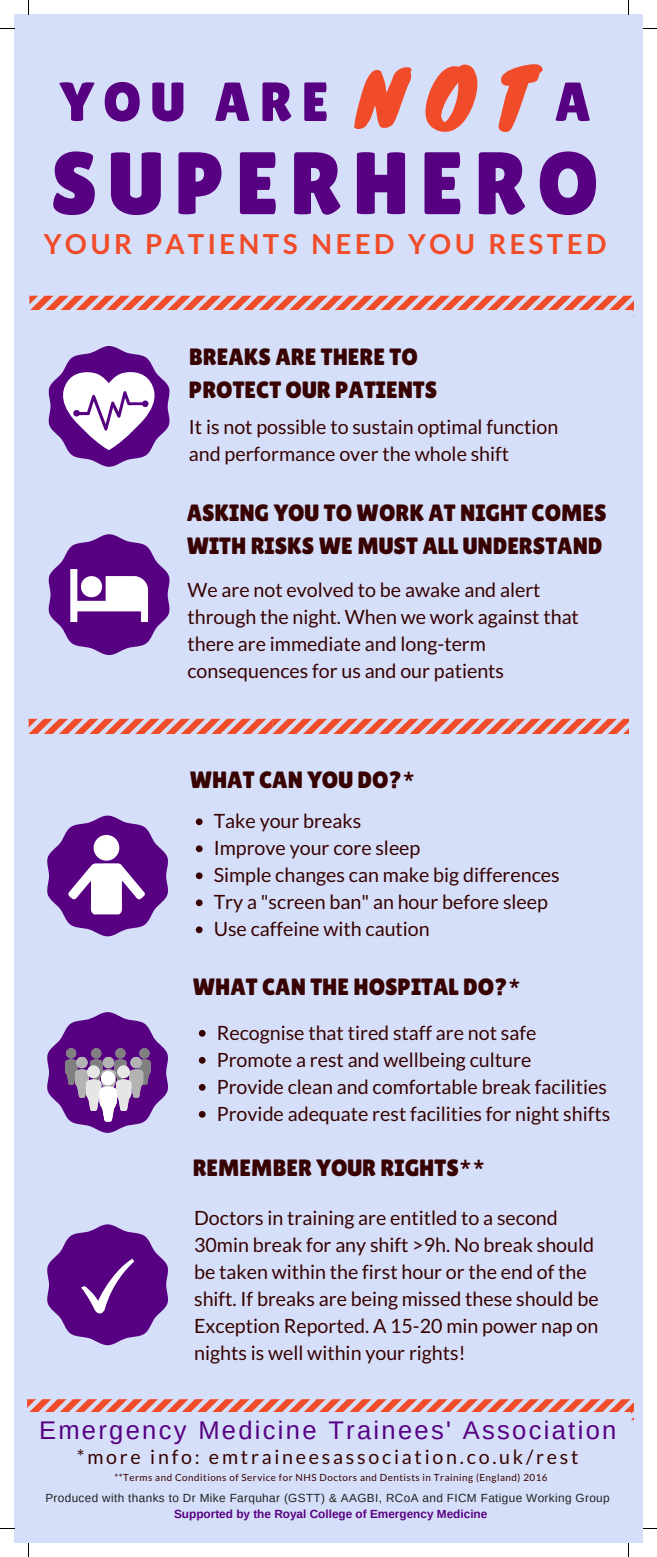
<style>
.page{position:relative;width:657px;height:1557px;background:#fff}
.page>*{position:absolute;margin:0;border:0;box-sizing:border-box;transform-origin:0 0}
.t1{font:88.4px "Lilita One";letter-spacing:.12em;color:#570182}
.t2{font:78.6px "Knewave";color:#f04c2a}
.t3{font:55px "Lilita One";letter-spacing:.17em;color:#570182}
.t4{font:700 27.5px "Lato";letter-spacing:.12em;color:#f04c2a}
.t5{font:25.5px "Arimo";letter-spacing:.09em;color:#570182}
.t6{font:23.6px/33px "Lilita One";color:#370201}
.t7{font:19.7px/27px "Lato";color:#370201}
.t8{font:19.7px "Lato";letter-spacing:.14em;color:#370201}
.t9{font:11.8px "Arimo";letter-spacing:.03em;color:#222}
.t10{font:700 11.8px "Arimo";color:#570182}
.t11{font:9.8px "Lato";letter-spacing:.05em;color:#370201}
</style>
<div class="page">
<div style="left:14px;top:14px;width:629px;height:1529px;background:#d6dff9"></div>
<svg style="left:196px;top:818px;width:6px;height:7px"></svg>
<svg style="left:196px;top:845px;width:6px;height:7px"></svg>
<svg style="left:196px;top:872px;width:6px;height:7px"></svg>
<svg style="left:196px;top:899px;width:6px;height:7px"></svg>
<svg style="left:196px;top:926px;width:6px;height:7px"></svg>
<svg style="left:199px;top:1030px;width:7px;height:6px"></svg>
<svg style="left:199px;top:1057px;width:7px;height:7px"></svg>
<svg style="left:199px;top:1084px;width:7px;height:6px"></svg>
<svg style="left:199px;top:1111px;width:7px;height:7px"></svg>
<svg style="left:29px;top:719px;width:599px;height:15px"></svg>
<svg style="left:29px;top:296px;width:605px;height:20px"></svg>
<div style="left:27px;top:310px;width:604px;height:6px;background:#d6dff9"></div>
<svg style="left:27px;top:1399px;width:606px;height:21px"></svg>
<div style="left:26px;top:1412px;width:605px;height:21px;background:#d6dff9"></div>
<svg style="left:49px;top:346px;width:121px;height:120px"></svg>
<svg style="left:47px;top:1012px;width:121px;height:120px"></svg>
<div style="left:101px;top:1071px;width:14px;height:14px;background:#fff;border-radius:50%"></div>
<svg style="left:49px;top:534px;width:121px;height:121px"></svg>
<svg style="left:47px;top:1224px;width:121px;height:121px"></svg>
<svg style="left:47px;top:815px;width:121px;height:121px"></svg>
<svg style="left:28px;top:0;width:1px;height:14px"></svg>
<svg style="left:0;top:28px;width:14px;height:1px"></svg>
<svg style="left:628px;top:0;width:1px;height:14px"></svg>
<svg style="left:643px;top:28px;width:14px;height:1px"></svg>
<svg style="left:628px;top:1543px;width:1px;height:14px"></svg>
<svg style="left:643px;top:1528px;width:14px;height:1px"></svg>
<svg style="left:28px;top:1543px;width:1px;height:14px"></svg>
<svg style="left:0;top:1528px;width:14px;height:1px"></svg>
<h2 class="t2" style="left:356px;top:34px;width:178px">NOT</h2>
<h3 class="t3" style="left:60px;top:70px;width:270px">YOU ARE</h3>
<h3 class="t3" style="left:554px;top:70px;width:38px">A</h3>
<h1 class="t1" style="left:51px;top:133px;width:549px">SUPERHERO</h1>
<h3 class="t4" style="left:44px;top:227px;width:564px">YOUR PATIENTS NEED YOU RESTED</h3>
<p class="t6" style="left:189px;top:340px;width:250px">BREAKS ARE THERE TO<br>PROTECT OUR PATIENTS</p>
<p class="t7" style="left:189px;top:412px;width:371px">It is not possible to sustain optimal function and performance over the whole shift</p>
<p class="t6" style="left:187px;top:496px;width:421px">ASKING YOU TO WORK AT NIGHT COMES<br>WITH RISKS WE MUST ALL UNDERSTAND</p>
<p class="t7" style="left:187px;top:576px;width:393px">We are not evolved to be awake and alert through the night. When we work against that there are immediate and long-term consequences for us and our patients</p>
<p class="t6" style="left:190px;top:763px;width:227px">WHAT CAN YOU DO?*</p>
<p class="t7" style="left:214px;top:807px;width:347px">Take your breaks<br>Improve your core sleep<br>Simple changes can make big differences<br>Try a "screen ban" an hour before sleep<br>Use caffeine with caution</p>
<p class="t6" style="left:193px;top:970px;width:330px">WHAT CAN THE HOSPITAL DO?*</p>
<p class="t7" style="left:217px;top:1018px;width:395px">Recognise that tired staff are not safe Promote a rest and wellbeing culture<br>Provide clean and comfortable break facilities Provide adequate rest facilities for night shifts</p>
<p class="t6" style="left:193px;top:1151px;width:294px">REMEMBER YOUR RIGHTS**</p>
<p class="t7" style="left:194px;top:1204px;width:406px">Doctors in training are entitled to a second 30min break for any shift &gt;9h. No break should be taken within the first hour or the end of the shift. If breaks are being missed these should be Exception Reported. A 15-20 min power nap on nights is well within your rights!</p>
<p class="t5" style="left:39px;top:1415px;width:579px">Emergency Medicine Trainees' Association</p>
<p class="t8" style="left:77px;top:1445px;width:503px">*more info: emtraineesassociation.co.uk/rest</p>
<p class="t11" style="left:114px;top:1471px;width:435px">**Terms and Conditions of Service for NHS Doctors and Dentists in Training (England) 2016</p>
<p class="t9" style="left:45px;top:1491px;width:566px">Produced with thanks to Dr Mike Farquhar (GSTT) &amp; AAGBI, RCoA and FICM Fatigue Working Group</p>
<p class="t10" style="left:174px;top:1507px;width:315px">Supported by the Royal College of Emergency Medicine</p>
</div>
